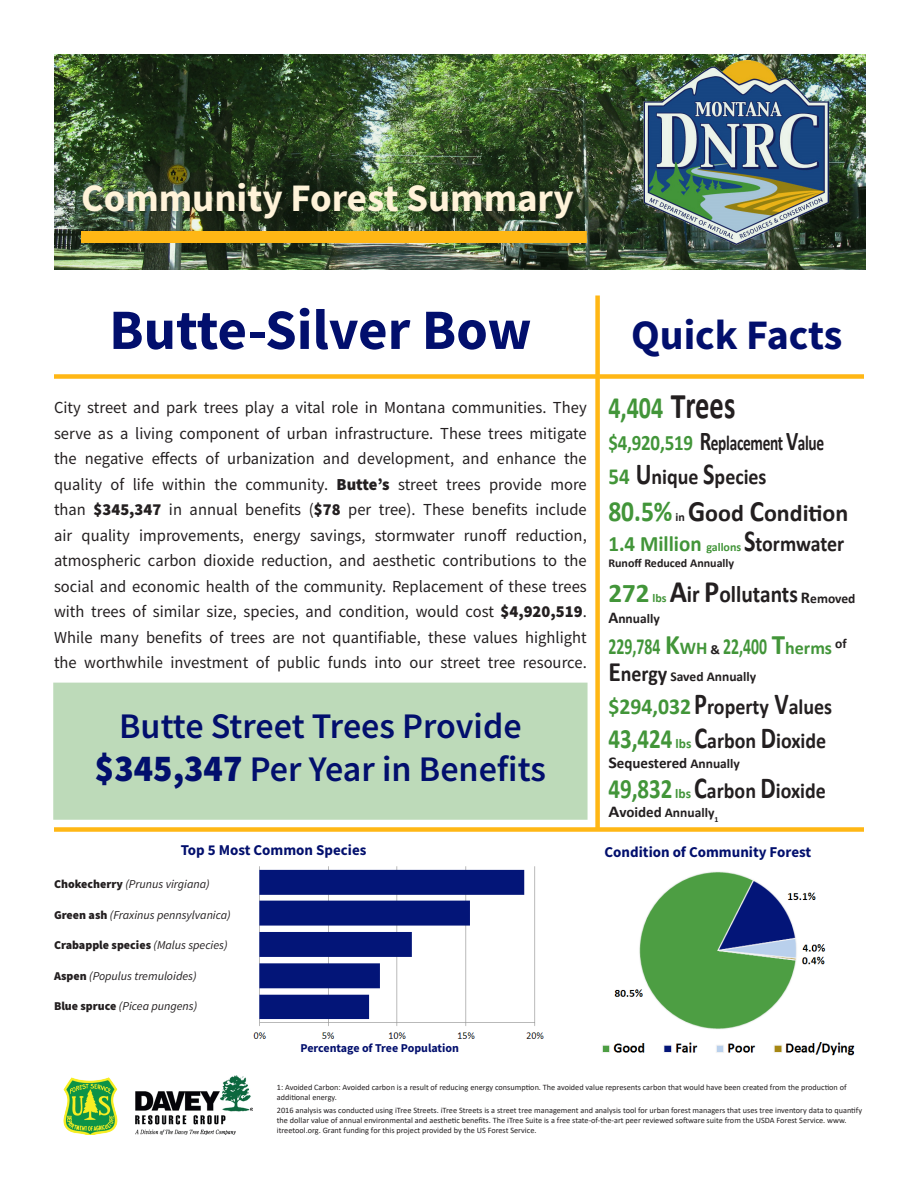
<style>
.page{position:relative;width:918px;height:1188px;background:#fff}
.page>*{position:absolute;margin:0;border:0;box-sizing:border-box;transform-origin:0 0}
.t1{font:700 57px "Source Sans Pro";color:#020f6d}
.t2{font:700 42px "Source Sans Pro";color:#020f6d}
.t3{font:700 39px "Source Sans Pro";color:#fff3d9}
.t4{font:600 36px "Source Sans Pro";color:#020f6d}
.t5{font:700 31.2px "Calibri";color:#429539;scale:.77 1}
.t6{font:700 29.25px "Calibri";color:#429539;scale:.87 1}
.t7{font:700 28.05px "Calibri";color:#429539;scale:.82 1}
.t8{font:700 27px "Calibri";color:#429539}
.t9{font:700 24px "Calibri";color:#231f20}
.t10{font:700 23.85px "Calibri";color:#231f20;scale:.9 1}
.t11{font:700 23.1px "Calibri";color:#429539;scale:.68 1}
.t12{font:700 22.05px "Calibri";color:#429539;scale:.95 1}
.t13{font:700 21.9px "Calibri";color:#231f20;scale:.91 1}
.t14{font:700 21.45px "Calibri";letter-spacing:-.02em;color:#231f20;scale:.72 1}
.t15{font:16.8px/25.5px "Source Sans Pro";color:#231f20;text-align:justify}
.t16{font:700 15px "Source Sans Pro";color:#020f6d}
.t17{font:700 15px "Calibri";color:#231f20}
.t18{font:700 13.5px "Calibri";color:#231f20}
.t19{font:italic 12px "Source Sans Pro";color:#231f20}
.t20{font:900 12px "Source Sans Pro";color:#231f20}
.t21{font:700 12px "Source Sans Pro";color:#020f6d}
.t22{font:700 12px "Calibri";color:#231f20}
.t23{font:700 12px "Calibri";color:#429539}
.t24{font:8.25px/9.9px "Calibri";color:#231f20}
.s1{font-weight:900}
.s2{font-weight:900;font-size:38.1px}
.s3{font-size:36.15px;color:#231f20}
.s4{font-size:39px;color:#231f20}
.s5{font-size:22.05px;color:#429539}
.s6{font-size:27.15px}
.s7{font-size:23.1px;color:#429539}
.s8{font-size:30.6px}
.s9{font-size:29.7px}
.s10{font-size:12px}
.s11{font-size:30.6px;color:#231f20}
.s12{font-size:21.9px;color:#231f20}
.s13{font-size:31.2px}
.s14{font-size:16.5px}
.s15{font-size:13.5px}
.s16{font-size:28.35px}
.s17{font-size:18px}
.s18{font-size:13.5px;color:#231f20}
.s19{font-size:28.05px}
.s20{font-size:21.9px}
.s21{font-size:22.8px;color:#429539}
.s22{font-size:15px}
.s23{font-weight:900;font-style:normal}
.s24{font-weight:400;font-style:italic}
</style>
<div class="page">
<img style="left:63px;top:1077px;width:55px;height:58px">
<img style="left:136px;top:1076px;width:117px;height:59px">
<div style="left:53px;top:683px;width:535px;height:137px;background:#bddab9"></div>
<img style="left:54px;top:54px;width:811px;height:216px">
<img style="left:602px;top:872px;width:253px;height:184px">
<img style="left:253px;top:866px;width:291px;height:173px">
<div style="left:54px;top:374px;width:546px;height:5px;background:#ffb715"></div>
<div style="left:600px;top:374px;width:264px;height:5px;background:#ffb715"></div>
<div style="left:595px;top:295px;width:5px;height:533px;background:#ffb715"></div>
<div style="left:81px;top:231px;width:506px;height:12px;background:#ffb715"></div>
<div style="left:54px;top:827px;width:810px;height:5px;background:#ffb715"></div>
<p class="t3" style="left:81px;top:172px;width:494px">Community Forest Summary</p>
<p class="t1" style="left:109px;top:291px;width:424px">Butte-Silver Bow</p>
<p class="t2" style="left:631px;top:306px;width:213px">Quick Facts</p>
<p class="t15" style="left:54px;top:395px;width:534px">City street and park trees play a vital role in Montana communities. They serve as a living component of urban infrastructure. These trees mitigate the negative effects of urbanization and development, and enhance the quality of life within the community. <span class="s1">Butte’s</span> street trees provide more than <span class="s1">$345,347</span> in annual benefits (<span class="s1">$78</span> per tree). These benefits include air quality improvements, energy savings, stormwater runoff reduction, atmospheric carbon dioxide reduction, and aesthetic contributions to the social and economic health of the community. Replacement of these trees with trees of similar size, species, and condition, would cost <span class="s1">$4,920,519</span>.<br>While many benefits of trees are not quantifiable, these values highlight the worthwhile investment of public funds into our street tree resource.</p>
<p class="t4" style="left:119px;top:703px;width:404px">Butte Street Trees Provide</p>
<p class="t4" style="left:95px;top:746px;width:452px"><span class="s2">$345,347</span> Per Year in Benefits</p>
<p class="t5" style="left:608px;top:388px;width:166px">4,404 <span class="s3">T</span><span class="s4">rees</span></p>
<p class="t14" style="left:608px;top:429px;width:301px"><span class="s5">$4,920,519</span> <span class="s6">R</span>eplacement <span class="s6">V</span>alue</p>
<p class="t13" style="left:608px;top:462px;width:175px"><span class="s7">54</span> <span class="s8">U</span>nique <span class="s8">S</span>pecies</p>
<p class="t6" style="left:608px;top:492px;width:75px">80.5%</p>
<p class="t22" style="left:676px;top:509px;width:11px">in</p>
<p class="t9" style="left:688px;top:497px;width:162px"><span class="s9">G</span>ood <span class="s9">C</span>ondition</p>
<p class="t12" style="left:608px;top:530px;width:250px">1.4 Million <span class="s10">gallons</span> <span class="s11">S</span><span class="s12">tormwater</span></p>
<p class="t22" style="left:608px;top:556px;width:127px">Runoff Reduced Annually</p>
<p class="t8" style="left:608px;top:576px;width:43px">272</p>
<p class="t23" style="left:653px;top:590px;width:16px">lbs</p>
<p class="t10" style="left:670px;top:579px;width:208px"><span class="s13">A</span>ir <span class="s13">P</span>ollutants <span class="s14">R</span><span class="s15">emoved</span></p>
<p class="t18" style="left:608px;top:610px;width:53px"><span class="s14">A</span>nnually</p>
<p class="t11" style="left:608px;top:632px;width:352px">229,784 <span class="s16">K</span><span class="s17">WH</span> <span class="s18">&amp;</span> 22,400 <span class="s16">T</span><span class="s17">herms</span> <sup>of</sup></p>
<p class="t18" style="left:608px;top:667px;width:149px"><span class="s19">E</span><span class="s20">nergy</span> Saved Annually</p>
<p class="t13" style="left:608px;top:693px;width:247px"><span class="s21">$294,032</span><span class="s8">P</span>roperty <span class="s8">V</span>alues</p>
<p class="t7" style="left:608px;top:721px;width:103px">43,424 <span class="s15">lbs</span></p>
<p class="t13" style="left:694px;top:726px;width:146px"><span class="s8">C</span>arbon <span class="s8">D</span>ioxide</p>
<p class="t17" style="left:608px;top:754px;width:133px"><span class="s14">S</span>equestered <span class="s15">Annually</span></p>
<p class="t7" style="left:608px;top:770px;width:102px">49,832 <span class="s15">lbs</span></p>
<p class="t13" style="left:694px;top:776px;width:146px"><span class="s8">C</span>arbon <span class="s8">D</span>ioxide</p>
<p class="t18" style="left:608px;top:804px;width:111px"><span class="s14">A</span><span class="s22">voided</span> Annually<sub>1</sub></p>
<p class="t16" style="left:181px;top:840px;width:187px">Top 5 Most Common Species</p>
<p class="t16" style="left:605px;top:841px;width:208px">Condition of Community Forest</p>
<p class="t19" style="left:54px;top:876px;width:157px"><span class="s23">Chokecherry</span> (Prunus virgiana)</p>
<p class="t19" style="left:54px;top:907px;width:178px"><span class="s23">Green ash</span> (Fraxinus pennsylvanica)</p>
<p class="t20" style="left:54px;top:937px;width:175px">Crabapple species <span class="s24">(Malus species)</span></p>
<p class="t19" style="left:54px;top:968px;width:144px"><span class="s23">Aspen</span> (Populus tremuloides)</p>
<p class="t19" style="left:54px;top:999px;width:145px"><span class="s23">Blue spruce</span> (Picea pungens)</p>
<p class="t21" style="left:300px;top:1040px;width:160px">Percentage of Tree Population</p>
<p class="t24" style="left:277px;top:1082px;width:571px">1: Avoided Carbon: Avoided carbon is a result of reducing energy consumption. The avoided value represents carbon that would have been created from the production of additional energy.</p>
<p class="t24" style="left:277px;top:1105px;width:587px">2016 analysis was conducted using iTree Streets. iTree Streets is a street tree management and analysis tool for urban forest managers that uses tree inventory data to quantify the dollar value of annual environmental and aesthetic benefits. The iTree Suite is a free state-of-the-art peer reviewed software suite from the USDA Forest Service. www. itreetool.org. Grant funding for this project provided by the US Forest Service.</p>
</div>
